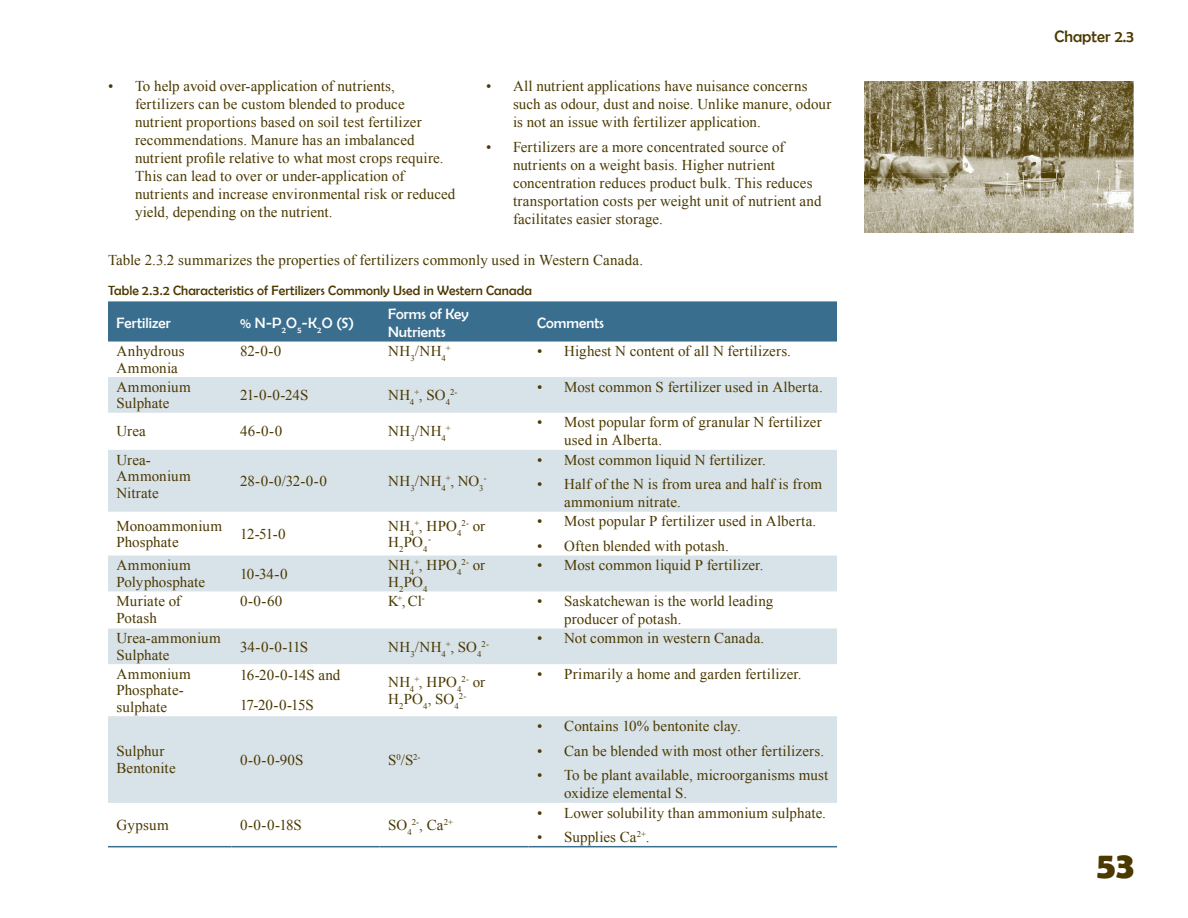
<style>
.page{position:relative;width:1188px;height:918px;background:#fff}
.page>*{position:absolute;margin:0;border:0;box-sizing:border-box;transform-origin:0 0}
.t1{font:700 37.5px "Berlin Sans FB Demi";color:#4b3900}
.t2{font:16.5px "Berlin Sans FB";color:#4b3900}
.t3{font:15px/18px "Times New Roman";letter-spacing:.005em;color:#4b3900}
.t4{font:15px/18px "Berlin Sans FB";color:#fff}
.t5{font:15px/30px "Times New Roman";letter-spacing:-.015em;color:#4b3900}
.t6{font:13.5px "Berlin Sans FB";letter-spacing:.005em;color:#4b3900}
.t7{font:8.7px "Times New Roman";color:#4b3900}
.s1{font-size:15px}
</style>
<div class="page">
<div style="left:108px;top:301px;width:729px;height:41px;background:#3a6e8f"></div>
<svg style="left:108px;top:377px;width:729px;height:426px;fill:#d8e2e9"></svg>
<hr style="left:108px;top:846px;width:124px;height:1px;background:#3a6e8f">
<hr style="left:232px;top:846px;width:148px;height:1px;background:#3a6e8f">
<hr style="left:380px;top:846px;width:149px;height:1px;background:#3a6e8f">
<hr style="left:529px;top:846px;width:308px;height:1px;background:#3a6e8f">
<img style="left:864px;top:81px;width:270px;height:151px">
<p class="t3" style="left:108px;top:77px;width:7px">•</p>
<p class="t3" style="left:513px;top:77px;width:320px">All nutrient applications have nuisance concerns such as odour, dust and noise. Unlike manure, odour is not an issue with fertilizer application.</p>
<p class="t3" style="left:513px;top:138px;width:310px">Fertilizers are a more concentrated source of nutrients on a weight basis. Higher nutrient concentration reduces product bulk. This reduces transportation costs per weight unit of nutrient and facilitates easier storage.</p>
<p class="t3" style="left:135px;top:77px;width:322px">To help avoid over-application of nutrients, fertilizers can be custom blended to produce nutrient proportions based on soil test fertilizer recommendations. Manure has an imbalanced nutrient profile relative to what most crops require.<br>This can lead to over or under-application of nutrients and increase environmental risk or reduced yield, depending on the nutrient.</p>
<p class="t3" style="left:486px;top:77px;width:7px">•</p>
<p class="t3" style="left:486px;top:138px;width:7px">•</p>
<p class="t3" style="left:108px;top:251px;width:537px">Table 2.3.2 summarizes the properties of fertilizers commonly used in Western Canada.</p>
<p class="t6" style="left:108px;top:283px;width:425px">Table 2.3.2 Characteristics of Fertilizers Commonly Used in Western Canada</p>
<p class="t4" style="left:117px;top:314px;width:56px">Fertilizer</p>
<p class="t4" style="left:240px;top:314px;width:116px">% N-P<sub>2</sub>O<sub>5</sub>-K<sub>2</sub>O (S)</p>
<p class="t4" style="left:388px;top:305px;width:82px">Forms of Key<br>Nutrients</p>
<p class="t4" style="left:537px;top:314px;width:68px">Comments</p>
<p class="t3" style="left:117px;top:343px;width:69px;line-height:16.5px">Anhydrous<br>Ammonia</p>
<p class="t3" style="left:240px;top:342px;width:43px">82-0-0</p>
<p class="t3" style="left:388px;top:342px;width:59px">NH<sub>3</sub>/NH<sub>4</sub></p>
<p class="t7" style="left:446px;top:343px;width:6px">+</p>
<p class="t3" style="left:537px;top:342px;width:255px">• Highest N content of all N fertilizers.</p>
<p class="t3" style="left:117px;top:378px;width:76px;line-height:16.5px">Ammonium<br>Sulphate</p>
<p class="t3" style="left:240px;top:386px;width:70px">21-0-0-24S</p>
<p class="t3" style="left:388px;top:386px;width:64px">NH<sub>4</sub><sup>+</sup>, SO<sub>4</sub></p>
<p class="t7" style="left:450px;top:386px;width:9px">2-</p>
<p class="t3" style="left:537px;top:378px;width:287px">• Most common S fertilizer used in Alberta.</p>
<p class="t3" style="left:117px;top:422px;width:31px">Urea</p>
<p class="t3" style="left:240px;top:422px;width:44px">46-0-0</p>
<p class="t3" style="left:388px;top:422px;width:59px">NH<sub>3</sub>/NH<sub>4</sub></p>
<p class="t7" style="left:446px;top:423px;width:6px">+</p>
<p class="t3" style="left:564px;top:413px;width:259px">Most popular form of granular N fertilizer used in Alberta.</p>
<p class="t3" style="left:537px;top:413px;width:7px">•</p>
<p class="t3" style="left:117px;top:451px;width:76px;line-height:16.5px">Urea-<br>Ammonium<br>Nitrate</p>
<p class="t3" style="left:240px;top:472px;width:88px">28-0-0/32-0-0</p>
<p class="t3" style="left:388px;top:472px;width:97px">NH<sub>3</sub>/NH<sub>4</sub><sup>+</sup>, NO<sub>3</sub></p>
<p class="t7" style="left:484px;top:472px;width:4px">-</p>
<p class="t3" style="left:117px;top:517px;width:107px;line-height:16.5px">Monoammonium<br>Phosphate</p>
<p class="t3" style="left:240px;top:525px;width:47px">12-51-0</p>
<p class="t3" style="left:388px;top:516px;width:75px">NH<sub>4</sub><sup>+</sup>, HPO<sub>4</sub></p>
<p class="t7" style="left:461px;top:517px;width:25px">2- <span class="s1">or</span></p>
<p class="t3" style="left:388px;top:533px;width:41px">H<sub>2</sub>PO<sub>4</sub></p>
<p class="t7" style="left:428px;top:533px;width:4px">-</p>
<p class="t3" style="left:117px;top:557px;width:90px;line-height:16.5px">Ammonium<br>Polyphosphate</p>
<p class="t3" style="left:240px;top:564px;width:49px">10-34-0</p>
<p class="t3" style="left:388px;top:556px;width:75px">NH<sub>4</sub><sup>+</sup>, HPO<sub>4</sub></p>
<p class="t7" style="left:461px;top:557px;width:25px">2- <span class="s1">or</span></p>
<p class="t3" style="left:388px;top:573px;width:41px">H<sub>2</sub>PO<sub>4</sub></p>
<p class="t3" style="left:537px;top:447px;width:7px;line-height:24.8px">• •</p>
<p class="t3" style="left:537px;top:509px;width:7px;line-height:24.8px">• •</p>
<p class="t3" style="left:564px;top:447px;width:259px;line-height:24.8px">Most common liquid N fertilizer.<br>Half of the N is from urea and half is from</p>
<p class="t3" style="left:564px;top:493px;width:118px">ammonium nitrate.</p>
<p class="t3" style="left:564px;top:509px;width:254px;line-height:24.8px">Most popular P fertilizer used in Alberta.<br>Often blended with potash.</p>
<p class="t3" style="left:537px;top:556px;width:228px">• Most common liquid P fertilizer.</p>
<p class="t3" style="left:117px;top:593px;width:66px;line-height:16.5px">Muriate of<br>Potash</p>
<p class="t3" style="left:240px;top:592px;width:44px">0-0-60</p>
<p class="t3" style="left:388px;top:592px;width:38px">K<sup>+</sup>,Cl<sup>-</sup></p>
<p class="t3" style="left:564px;top:592px;width:211px">Saskatchewan is the world leading producer of potash.</p>
<p class="t3" style="left:537px;top:592px;width:7px">•</p>
<p class="t3" style="left:117px;top:630px;width:106px;line-height:16.5px">Urea-ammonium<br>Sulphate</p>
<p class="t3" style="left:240px;top:637px;width:70px">34-0-0-11S</p>
<p class="t3" style="left:388px;top:637px;width:95px">NH<sub>3</sub>/NH<sub>4</sub><sup>+</sup>, SO<sub>4</sub></p>
<p class="t7" style="left:482px;top:638px;width:9px">2-</p>
<p class="t3" style="left:117px;top:665px;width:76px;line-height:16.5px">Ammonium<br>Phosphate&shy;sulphate</p>
<p class="t5" style="left:240px;top:660px;width:102px">16-20-0-14S and<br>17-20-0-15S</p>
<p class="t3" style="left:388px;top:673px;width:75px">NH<sub>4</sub><sup>+</sup>, HPO<sub>4</sub></p>
<p class="t7" style="left:461px;top:673px;width:25px">2- <span class="s1">or</span></p>
<p class="t3" style="left:388px;top:689px;width:72px">H<sub>2</sub>PO<sub>4</sub>, SO<sub>4</sub></p>
<p class="t7" style="left:459px;top:690px;width:9px">2-</p>
<p class="t3" style="left:117px;top:743px;width:61px;line-height:16.5px">Sulphur<br>Bentonite</p>
<p class="t3" style="left:240px;top:750px;width:65px">0-0-0-90S</p>
<p class="t3" style="left:388px;top:750px;width:34px">S<sup>0</sup>/S<sup>2-</sup></p>
<p class="t3" style="left:537px;top:629px;width:229px">• Not common in western Canada.</p>
<p class="t3" style="left:537px;top:665px;width:266px">• Primarily a home and garden fertilizer.</p>
<p class="t3" style="left:537px;top:713px;width:7px;line-height:24.8px;text-align:justify">• • •</p>
<p class="t3" style="left:564px;top:713px;width:266px;line-height:24.8px">Contains 10% bentonite clay.<br>Can be blended with most other fertilizers.<br>To be plant available, microorganisms must</p>
<p class="t3" style="left:564px;top:784px;width:125px">oxidize elemental S.</p>
<p class="t3" style="left:117px;top:816px;width:54px">Gypsum</p>
<p class="t3" style="left:240px;top:816px;width:63px">0-0-0-18S</p>
<p class="t3" style="left:388px;top:816px;width:25px">SO<sub>4</sub></p>
<p class="t7" style="left:412px;top:816px;width:43px">2-<span class="s1">, Ca</span>2+</p>
<p class="t3" style="left:564px;top:800px;width:263px;line-height:24.8px">Lower solubility than ammonium sulphate.<br>Supplies Ca<sup>2+</sup>.</p>
<p class="t3" style="left:537px;top:800px;width:7px;line-height:24.8px">• •</p>
<p class="t2" style="left:1055px;top:27px;width:81px">Chapter 2.3</p>
<h1 class="t1" style="left:1097px;top:844px;width:39px">53</h1>
</div>
